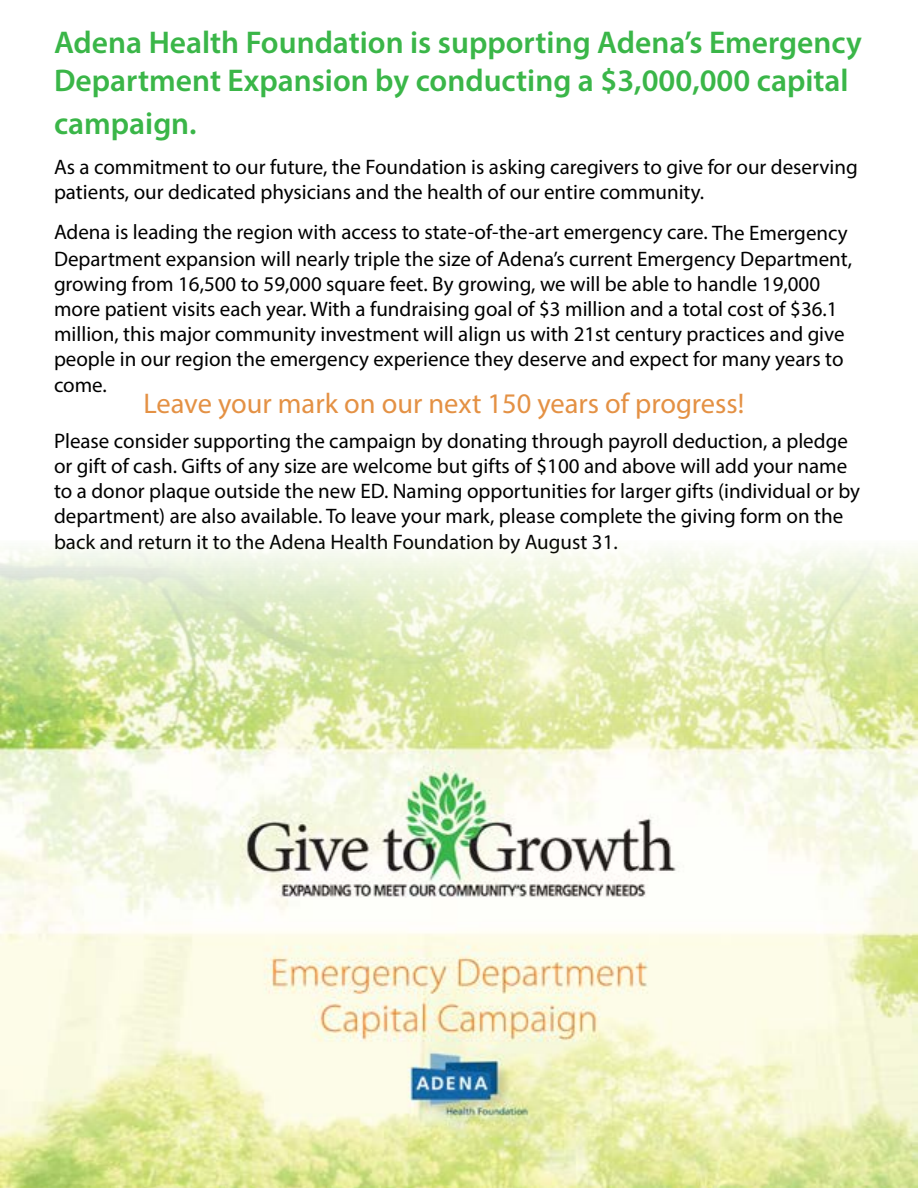
<style>
.page{position:relative;width:918px;height:1188px;background:#fff}
.page>*{position:absolute;margin:0;border:0;box-sizing:border-box;transform-origin:0 0}
.t1{font:600 31.5px/37.8px "Myriad Pro";color:#3ab648}
.t2{font:28.5px "Myriad Pro";color:#e49144}
.t3{font:21px/25.5px "Myriad Pro";color:#000}
</style>
<div class="page">
<img style="left:0;top:546px;width:918px;height:642px">
<h1 class="t1" style="left:54px;top:23px;width:809px">Adena Health Foundation is supporting Adena’s Emergency<br>Department Expansion by conducting a $3,000,000 capital</h1>
<h1 class="t1" style="left:54px;top:104px;width:144px">campaign.</h1>
<p class="t3" style="left:54px;top:154px;width:805px">As a commitment to our future, the Foundation is asking caregivers to give for our deserving patients, our dedicated physicians and the health of our entire community.</p>
<p class="t3" style="left:54px;top:219px;width:800px">Adena is leading the region with access to state-of-the-art emergency care. The Emergency Department expansion will nearly triple the size of Adena’s current Emergency Department, growing from 16,500 to 59,000 square feet. By growing, we will be able to handle 19,000 more patient visits each year. With a fundraising goal of $3 million and a total cost of $36.1 million, this major community investment will align us with 21st century practices and give people in our region the emergency experience they deserve and expect for many years to come.</p>
<h2 class="t2" style="left:143px;top:386px;width:602px">Leave your mark on our next 150 years of progress!</h2>
<p class="t3" style="left:54px;top:428px;width:808px">Please consider supporting the campaign by donating through payroll deduction, a pledge or gift of cash. Gifts of any size are welcome but gifts of $100 and above will add your name to a donor plaque outside the new ED. Naming opportunities for larger gifts (individual or by department) are also available. To leave your mark, please complete the giving form on the back and return it to the Adena Health Foundation by August 31.</p>
</div>
